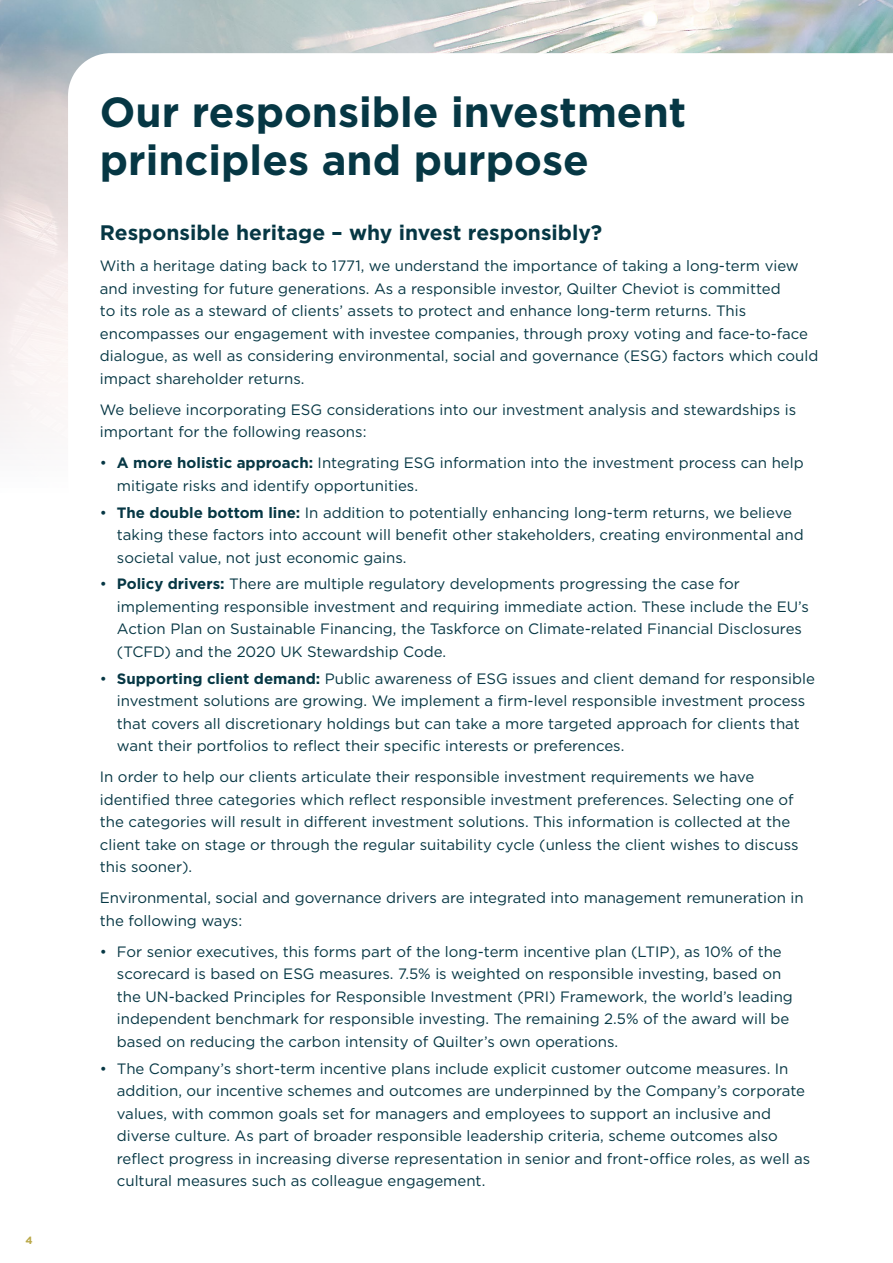
<style>
.page{position:relative;width:893px;height:1263px;background:#fff}
.page>*{position:absolute;margin:0;border:0;box-sizing:border-box;transform-origin:0 0}
.t1{font:700 42px/48px "Gotham";color:#063744}
.t2{font:700 21px "Gotham";color:#063744}
.t3{font:15px/22.5px "Gotham";color:#063744}
.t4{font:700 10.5px "Gotham";color:#baa848}
.s1{font-weight:700}
</style>
<div class="page">
<img style="left:0;top:0;width:893px;height:443px">
<svg style="left:68px;top:53px;width:825px;height:390px"></svg>
<p class="t4" style="left:26px;top:1233px;width:9px">4</p>
<h1 class="t1" style="left:100px;top:88px;width:588px">Our responsible investment principles and purpose</h1>
<h2 class="t2" style="left:100px;top:219px;width:504px">Responsible heritage – why invest responsibly?</h2>
<p class="t3" style="left:100px;top:255px;width:720px">With a heritage dating back to 1771, we understand the importance of taking a long-term view and investing for future generations. As a responsible investor, Quilter Cheviot is committed<br>to its role as a steward of clients’ assets to protect and enhance long-term returns. This encompasses our engagement with investee companies, through proxy voting and face-to-face dialogue, as well as considering environmental, social and governance (ESG) factors which could impact shareholder returns.</p>
<p class="t3" style="left:100px;top:398px;width:698px">We believe incorporating ESG considerations into our investment analysis and stewardships is important for the following reasons:</p>
<p class="t3" style="left:117px;top:452px;width:688px;text-indent:-17px">• <span class="s1">A more holistic approach:</span> Integrating ESG information into the investment process can help mitigate risks and identify opportunities.</p>
<p class="t3" style="left:117px;top:501px;width:688px;text-indent:-17px">• <span class="s1">The double bottom line:</span> In addition to potentially enhancing long-term returns, we believe taking these factors into account will benefit other stakeholders, creating environmental and societal value, not just economic gains.</p>
<p class="t3" style="left:117px;top:573px;width:694px;text-indent:-17px">• <span class="s1">Policy drivers:</span> There are multiple regulatory developments progressing the case for implementing responsible investment and requiring immediate action. These include the EU’s Action Plan on Sustainable Financing, the Taskforce on Climate-related Financial Disclosures (TCFD) and the 2020 UK Stewardship Code.</p>
<p class="t3" style="left:117px;top:667px;width:700px;text-indent:-17px">• <span class="s1">Supporting client demand:</span> Public awareness of ESG issues and client demand for responsible investment solutions are growing. We implement a firm-level responsible investment process that covers all discretionary holdings but can take a more targeted approach for clients that want their portfolios to reflect their specific interests or preferences.</p>
<p class="t3" style="left:100px;top:765px;width:700px">In order to help our clients articulate their responsible investment requirements we have identified three categories which reflect responsible investment preferences. Selecting one of the categories will result in different investment solutions. This information is collected at the client take on stage or through the regular suitability cycle (unless the client wishes to discuss this sooner).</p>
<p class="t3" style="left:100px;top:886px;width:705px">Environmental, social and governance drivers are integrated into management remuneration in the following ways:</p>
<p class="t3" style="left:117px;top:940px;width:677px;text-indent:-17px">• For senior executives, this forms part of the long-term incentive plan (LTIP), as 10% of the scorecard is based on ESG measures. 7.5% is weighted on responsible investing, based on the UN-backed Principles for Responsible Investment (PRI) Framework, the world’s leading independent benchmark for responsible investing. The remaining 2.5% of the award will be based on reducing the carbon intensity of Quilter’s own operations.</p>
<p class="t3" style="left:117px;top:1057px;width:695px;text-indent:-17px">• The Company’s short-term incentive plans include explicit customer outcome measures. In addition, our incentive schemes and outcomes are underpinned by the Company’s corporate values, with common goals set for managers and employees to support an inclusive and diverse culture. As part of broader responsible leadership criteria, scheme outcomes also reflect progress in increasing diverse representation in senior and front-office roles, as well as cultural measures such as colleague engagement.</p>
</div>
